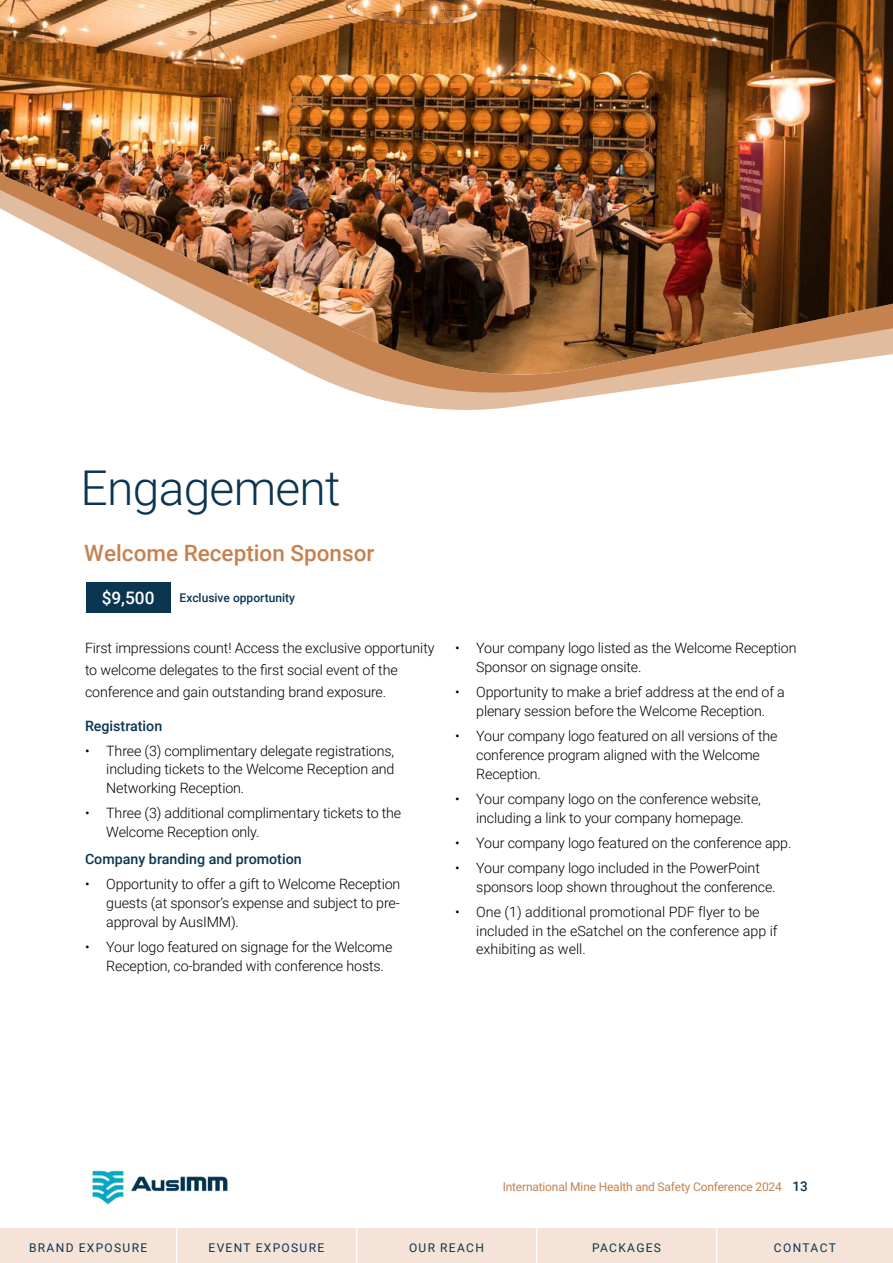
<style>
.page{position:relative;width:893px;height:1263px;background:#fff}
.page>*{position:absolute;margin:0;border:0;box-sizing:border-box;transform-origin:0 0}
.t1{font:300 48px "Roboto";letter-spacing:-.015em;color:#0b3551}
.t2{font:500 22.5px "Roboto";color:#c5814e}
.t3{font:500 17.25px "Roboto";color:#fff}
.t4{font:300 14.25px/18.8px "Roboto";letter-spacing:-.01em;color:#000}
.t5{font:500 14.25px "Roboto";color:#0b3551}
.t6{font:12px "Roboto";letter-spacing:.11em;color:#0b3551}
.t7{font:12px "Roboto";letter-spacing:-.015em;color:#c5814e}
.t8{font:500 12px "Roboto";color:#0b3551}
.s1{font-weight:500;font-size:13.5px;color:#0b3551}
</style>
<div class="page">
<img style="left:92px;top:1170px;width:136px;height:35px">
<svg style="left:329px;top:382px;width:362px;height:18px;fill:#e2bc9e"></svg>
<img style="left:0;top:0;width:893px;height:376px">
<div style="left:86px;top:582px;width:84px;height:31px;background:#0b3551"></div>
<div style="left:0;top:1229px;width:176px;height:34px;background:#f4e3d6"></div>
<div style="left:176px;top:1229px;width:180px;height:34px;background:#f4e3d6"></div>
<div style="left:356px;top:1229px;width:180px;height:34px;background:#f4e3d6"></div>
<div style="left:536px;top:1229px;width:181px;height:34px;background:#f4e3d6"></div>
<div style="left:717px;top:1229px;width:176px;height:34px;background:#f4e3d6"></div>
<hr style="left:176px;top:1228px;width:1px;height:35px;background:#fff">
<hr style="left:356px;top:1228px;width:1px;height:35px;background:#fff">
<hr style="left:536px;top:1228px;width:1px;height:35px;background:#fff">
<hr style="left:716px;top:1228px;width:1px;height:35px;background:#fff">
<h1 class="t1" style="left:81px;top:455px;width:262px">Engagement</h1>
<h2 class="t2" style="left:84px;top:537px;width:292px">Welcome Reception Sponsor</h2>
<p class="t3" style="left:102px;top:585px;width:54px">$9,500</p>
<p class="t8" style="left:180px;top:589px;width:117px">Exclusive opportunity</p>
<p class="t4" style="left:85px;top:637px;width:351px;line-height:21.8px">First impressions count! Access the exclusive opportunity to welcome delegates to the first social event of the conference and gain outstanding brand exposure.</p>
<p class="t5" style="left:85px;top:715px;width:79px">Registration</p>
<p class="t4" style="left:106px;top:741px;width:290px;text-align:justify;text-indent:-21px">• Three (3) complimentary delegate registrations, including tickets to the Welcome Reception and Networking Reception.</p>
<p class="t4" style="left:106px;top:803px;width:297px;text-indent:-21px">• Three (3) additional complimentary tickets to the<br>Welcome Reception only.</p>
<p class="t5" style="left:85px;top:849px;width:218px">Company branding and promotion</p>
<p class="t4" style="left:106px;top:874px;width:296px;text-align:justify;text-indent:-21px">• Opportunity to offer a gift to Welcome Reception guests (at sponsor’s expense and subject to pre&shy;approval by AusIMM).</p>
<p class="t4" style="left:106px;top:937px;width:288px;text-indent:-21px">• Your logo featured on signage for the Welcome<br>Reception, co-branded with conference hosts.</p>
<p class="t4" style="left:476px;top:638px;width:322px;text-indent:-21px">• Your company logo listed as the Welcome Reception<br>Sponsor on signage onsite.</p>
<p class="t4" style="left:455px;top:682px;width:331px;text-align:center">• Opportunity to make a brief address at the end of a plenary session before the Welcome Reception.</p>
<p class="t4" style="left:476px;top:726px;width:303px;text-indent:-21px">• Your company logo featured on all versions of the conference program aligned with the Welcome<br>Reception.</p>
<p class="t4" style="left:455px;top:789px;width:307px;text-align:center">• Your company logo on the conference website, including a link to your company homepage.</p>
<p class="t4" style="left:455px;top:833px;width:338px">• Your company logo featured on the conference app.</p>
<p class="t4" style="left:476px;top:858px;width:301px;text-indent:-21px">• Your company logo included in the PowerPoint sponsors loop shown throughout the conference.</p>
<p class="t4" style="left:476px;top:902px;width:303px;text-indent:-21px">• One (1) additional promotional PDF flyer to be included in the eSatchel on the conference app if exhibiting as well.</p>
<p class="t7" style="left:503px;top:1178px;width:307px">International Mine Health and Safety Conference 2024 <span class="s1">13</span></p>
<p class="t6" style="left:29px;top:1239px;width:120px">BRAND EXPOSURE</p>
<p class="t6" style="left:209px;top:1239px;width:117px">EVENT EXPOSURE</p>
<p class="t6" style="left:409px;top:1239px;width:76px">OUR REACH</p>
<p class="t6" style="left:592px;top:1239px;width:71px">PACKAGES</p>
<p class="t6" style="left:774px;top:1239px;width:63px">CONTACT</p>
</div>
